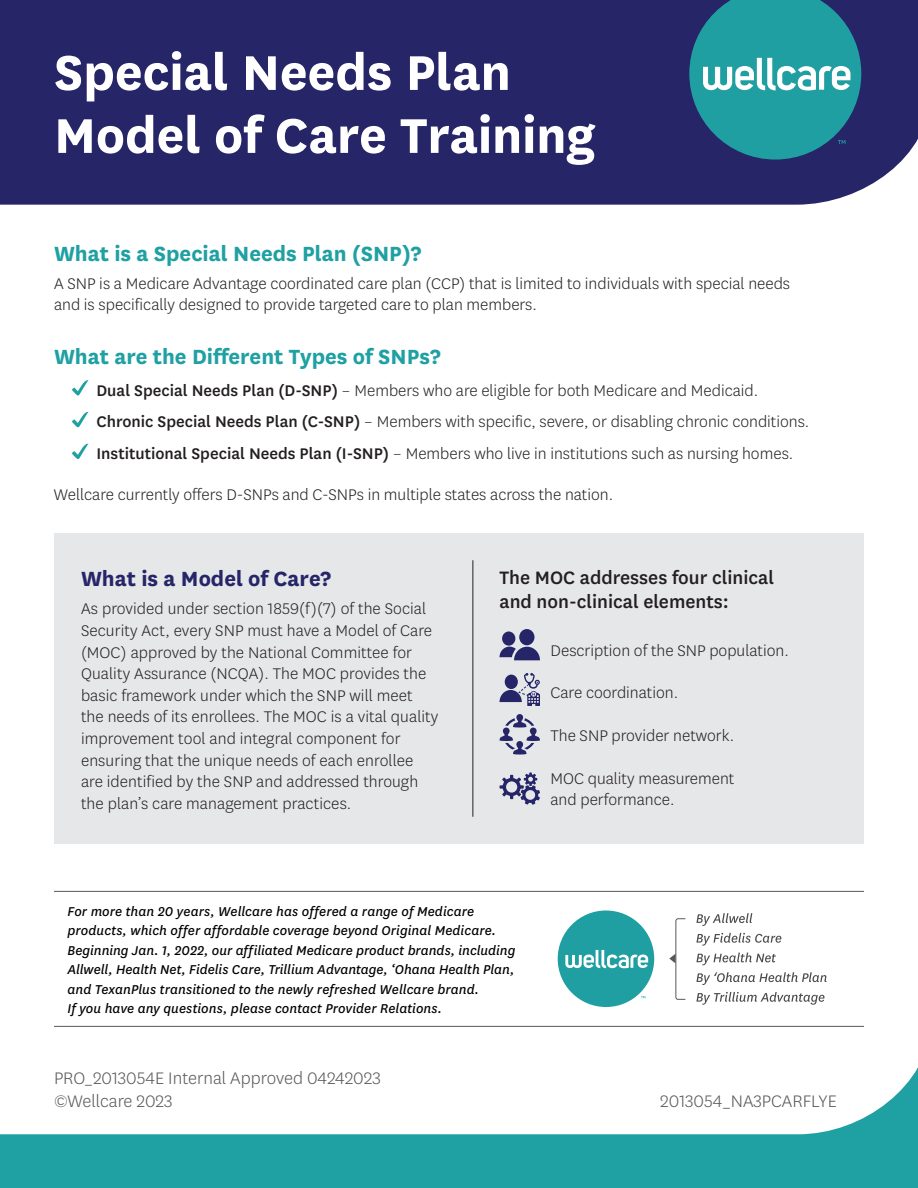
<style>
.page{position:relative;width:918px;height:1188px;background:#fff}
.page>*{position:absolute;margin:0;border:0;box-sizing:border-box;transform-origin:0 0}
.t1{font:700 57px/63px "Centene Sans";letter-spacing:-.005em;color:#fff}
.t2{font:700 24px "Centene Sans";color:#1fa0a3}
.t3{font:700 24px "Centene Sans";color:#252568}
.t4{font:500 21px/24px "Centene Sans";color:#231f20}
.t5{font:300 19.5px/23.4px "Centene Sans";color:#57585a}
.t6{font:300 18px/21.6px "Centene Sans";color:#231f20}
.t7{font:italic 15px/19.5px "Centene Sans";letter-spacing:.005em;color:#000}
.s1{font-weight:500}
</style>
<div class="page">
<div style="left:0;top:0;width:918px;height:205px;background:#252568"></div>
<svg style="left:689px;top:0;width:172px;height:160px"></svg>
<svg style="left:0;top:1025px;width:918px;height:163px"></svg>
<svg style="left:72px;top:380px;width:17px;height:16px"></svg>
<svg style="left:72px;top:412px;width:17px;height:16px"></svg>
<svg style="left:72px;top:443px;width:17px;height:16px"></svg>
<div style="left:54px;top:533px;width:810px;height:311px;background:#e6e7e9"></div>
<div style="left:502px;top:631px;width:13px;height:15px;background:#252568;border-radius:50%"></div>
<svg style="left:499px;top:647px;width:41px;height:13px"></svg>
<div style="left:519px;top:629px;width:15px;height:16px;background:#252568;border-radius:50%"></div>
<svg style="left:500px;top:673px;width:40px;height:33px"></svg>
<svg style="left:499px;top:714px;width:41px;height:41px"></svg>
<svg style="left:500px;top:772px;width:40px;height:33px"></svg>
<hr style="left:472px;top:560px;width:1px;height:257px;background:#231f20">
<svg style="left:696px;top:913px;width:56px;height:13px"></svg>
<svg style="left:696px;top:972px;width:131px;height:13px"></svg>
<svg style="left:696px;top:933px;width:85px;height:13px"></svg>
<svg style="left:696px;top:992px;width:128px;height:13px"></svg>
<svg style="left:696px;top:953px;width:80px;height:12px"></svg>
<div style="left:558px;top:910px;width:96px;height:97px;background:#209fa2;border-radius:50%"></div>
<svg style="left:565px;top:950px;width:83px;height:19px"></svg>
<svg style="left:669px;top:918px;width:17px;height:82px"></svg>
<hr style="left:54px;top:891px;width:810px;height:1px;background:#57585a">
<hr style="left:54px;top:1026px;width:810px;height:1px;background:#57585a">
<h1 class="t1" style="left:54px;top:37px;width:542px">Special Needs Plan<br>Model of Care Training</h1>
<h2 class="t2" style="left:54px;top:237px;width:369px">What is a Special Needs Plan (SNP)?</h2>
<p class="t6" style="left:54px;top:272px;width:738px;line-height:21px">A SNP is a Medicare Advantage coordinated care plan (CCP) that is limited to individuals with special needs and is specifically designed to provide targeted care to plan members.</p>
<h2 class="t2" style="left:54px;top:339px;width:388px">What are the Different Types of SNPs?</h2>
<p class="t6" style="left:96px;top:374px;width:714px;line-height:31.8px"><span class="s1">Dual Special Needs Plan (D-SNP)</span> – Members who are eligible for both Medicare and Medicaid.<br><span class="s1">Chronic Special Needs Plan (C-SNP)</span> – Members with specific, severe, or disabling chronic conditions.<br><span class="s1">Institutional Special Needs Plan (I-SNP)</span> – Members who live in institutions such as nursing homes.</p>
<p class="t6" style="left:54px;top:484px;width:561px">Wellcare currently offers D-SNPs and C-SNPs in multiple states across the nation.</p>
<h2 class="t3" style="left:81px;top:562px;width:252px">What is a Model of Care?</h2>
<p class="t6" style="left:81px;top:598px;width:359px">As provided under section 1859(f)(7) of the Social Security Act, every SNP must have a Model of Care (MOC) approved by the National Committee for Quality Assurance (NCQA). The MOC provides the basic framework under which the SNP will meet the needs of its enrollees. The MOC is a vital quality improvement tool and integral component for ensuring that the unique needs of each enrollee are identified by the SNP and addressed through the plan’s care management practices.</p>
<p class="t4" style="left:500px;top:564px;width:276px">The MOC addresses four clinical and non-clinical elements:</p>
<p class="t6" style="left:550px;top:639px;width:240px">Description of the SNP population.</p>
<p class="t6" style="left:550px;top:682px;width:129px">Care coordination.</p>
<p class="t6" style="left:550px;top:724px;width:185px">The SNP provider network.</p>
<p class="t6" style="left:550px;top:767px;width:185px;line-height:21px">MOC quality measurement and performance.</p>
<p class="t7" style="left:68px;top:901px;width:449px">For more than 20 years, Wellcare has offered a range of Medicare products, which offer affordable coverage beyond Original Medicare.<br>Beginning Jan. 1, 2022, our affiliated Medicare product brands, including Allwell, Health Net, Fidelis Care, Trillium Advantage, ‘Ohana Health Plan, and TexanPlus transitioned to the newly refreshed Wellcare brand.<br>If you have any questions, please contact Provider Relations.</p>
<p class="t5" style="left:54px;top:1065px;width:328px">PRO_2013054E Internal Approved 04242023 ©Wellcare 2023</p>
<p class="t5" style="left:660px;top:1089px;width:178px">2013054_NA3PCARFLYE</p>
</div>
